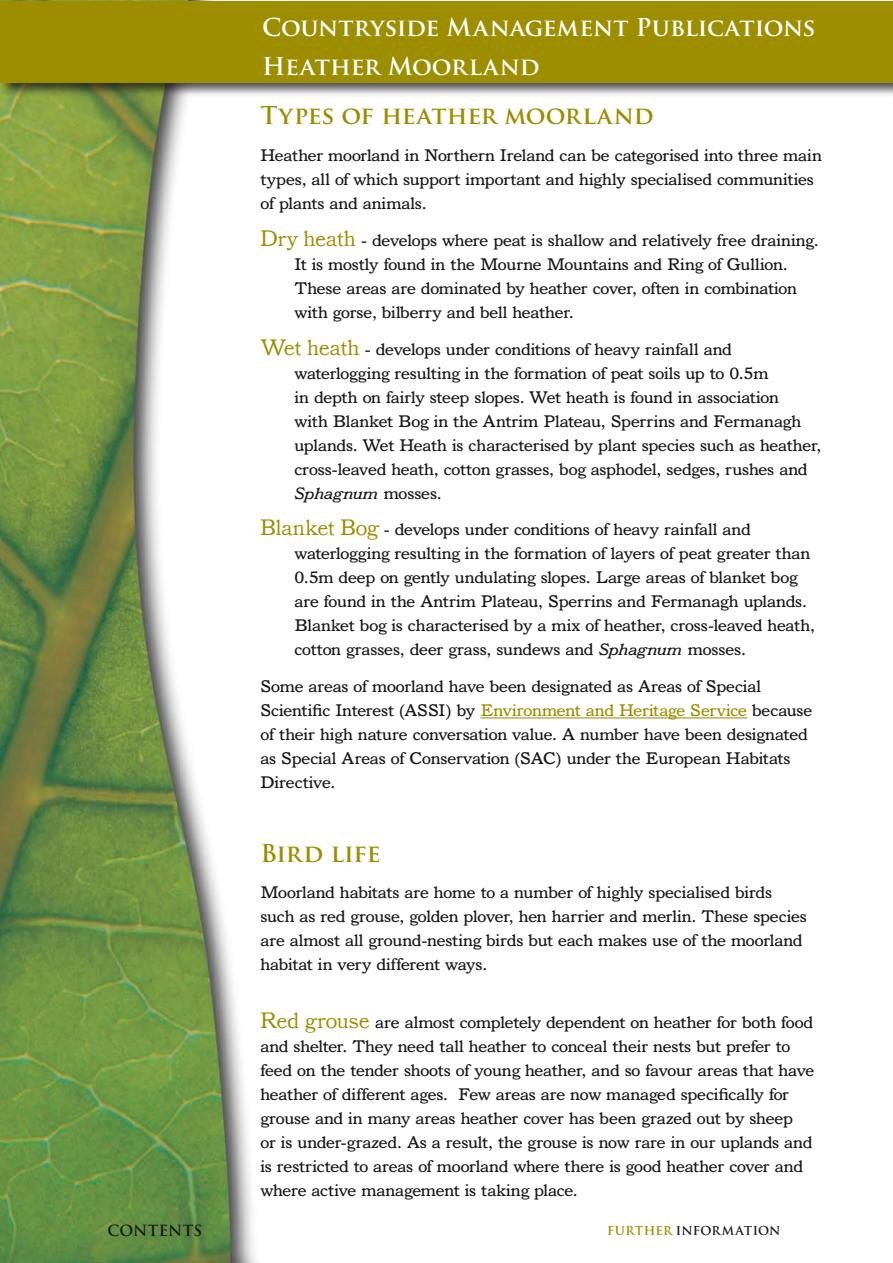
<style>
.page{position:relative;width:893px;height:1263px;background:#fff}
.page>*{position:absolute;margin:0;border:0;box-sizing:border-box;transform-origin:0 0}
.t1{font:700 24px/39.8px "Trajan Pro";letter-spacing:-.005em;color:#fff}
.t2{font:700 24px "Trajan Pro";letter-spacing:-.01em;color:#9d8e00}
.t3{font:18px/24px "Bookman BT";letter-spacing:-.015em;color:#1a171b}
.t4{font:700 15px "Trajan Pro";letter-spacing:.005em;color:#1a171b}
.t5{font:700 12px "Trajan Pro";letter-spacing:.015em;color:#1a171b}
.s1{font-family:"Bookman BT Roman Headline";font-size:21px;color:#9d8e00}
.s2{font-style:italic}
.s3{color:#9d8e00}
</style>
<div class="page">
<img style="left:0;top:97px;width:256px;height:1166px">
<div style="left:0;top:0;width:893px;height:97px;background:#1a171b;opacity:.75"></div>
<div style="left:1px;top:1px;width:892px;height:82px;background:#9d8e00"></div>
<hr style="left:480px;top:717px;width:267px;height:1px;background:#9d8e00">
<h1 class="t1" style="left:262px;top:7px;width:555px">Countryside Management Publications<br>Heather Moorland</h1>
<h1 class="t2" style="left:260px;top:101px;width:395px">Types of heather moorland</h1>
<p class="t3" style="left:260px;top:143px;width:563px">Heather moorland in Northern Ireland can be categorised into three main types, all of which support important and highly specialised communities of plants and animals.</p>
<p class="t3" style="left:294px;top:227px;width:526px;text-indent:-34px"><span class="s1">Dry heath</span> - develops where peat is shallow and relatively free draining.<br>It is mostly found in the Mourne Mountains and Ring of Gullion.<br>These areas are dominated by heather cover, often in combination with gorse, bilberry and bell heather.</p>
<p class="t3" style="left:294px;top:336px;width:529px;text-indent:-34px"><span class="s1">Wet heath</span> - develops under conditions of heavy rainfall and waterlogging resulting in the formation of peat soils up to 0.5m<br>in depth on fairly steep slopes. Wet heath is found in association<br>with Blanket Bog in the Antrim Plateau, Sperrins and Fermanagh uplands. Wet Heath is characterised by plant species such as heather, cross-leaved heath, cotton grasses, bog asphodel, sedges, rushes and <span class="s2">Sphagnum</span> mosses.</p>
<p class="t3" style="left:294px;top:517px;width:522px;text-indent:-34px"><span class="s1">Blanket Bog</span> - develops under conditions of heavy rainfall and waterlogging resulting in the formation of layers of peat greater than 0.5m deep on gently undulating slopes. Large areas of blanket bog are found in the Antrim Plateau, Sperrins and Fermanagh uplands.<br>Blanket bog is characterised by a mix of heather, cross-leaved heath, cotton grasses, deer grass, sundews and <span class="s2">Sphagnum</span> mosses.</p>
<p class="t3" style="left:260px;top:674px;width:553px">Some areas of moorland have been designated as Areas of Special Scientific Interest (ASSI) by <span class="s3">Environment and Heritage Service</span> because of their high nature conversation value. A number have been designated as Special Areas of Conservation (SAC) under the European Habitats Directive.</p>
<h1 class="t2" style="left:260px;top:838px;width:122px">Bird life</h1>
<p class="t3" style="left:260px;top:880px;width:548px">Moorland habitats are home to a number of highly specialised birds such as red grouse, golden plover, hen harrier and merlin. These species are almost all ground-nesting birds but each makes use of the moorland habitat in very different ways.</p>
<p class="t3" style="left:260px;top:1010px;width:555px"><span class="s1">Red grouse</span> are almost completely dependent on heather for both food and shelter. They need tall heather to conceal their nests but prefer to feed on the tender shoots of young heather, and so favour areas that have heather of different ages. Few areas are now managed specifically for grouse and in many areas heather cover has been grazed out by sheep<br>or is under-grazed. As a result, the grouse is now rare in our uplands and is restricted to areas of moorland where there is good heather cover and where active management is taking place.</p>
<p class="t4" style="left:108px;top:1221px;width:96px">CONTENTS</p>
<p class="t5" style="left:607px;top:1223px;width:175px"><span class="s3">FURTHER</span> INFORMATION</p>
</div>
